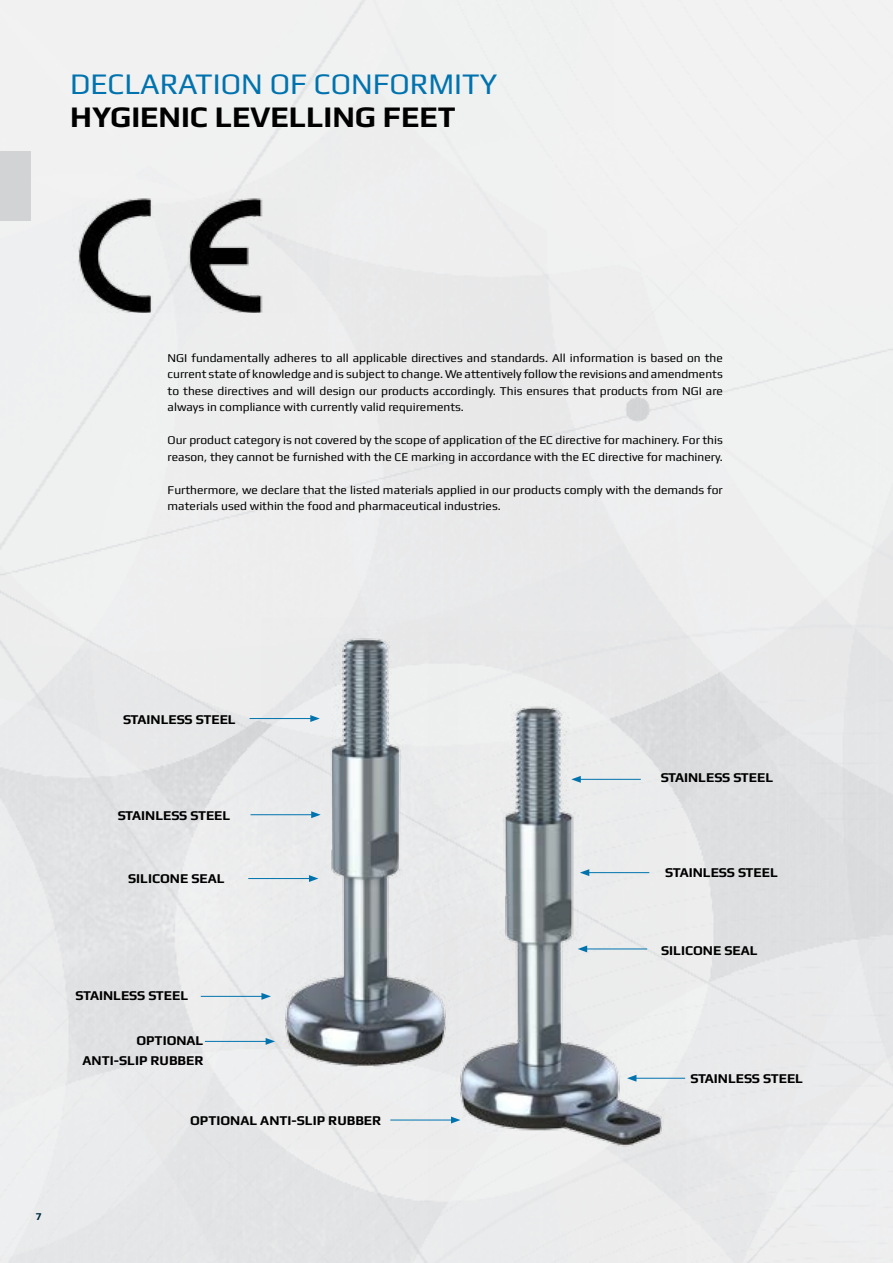
<style>
.page{position:relative;width:893px;height:1263px;background:#fff}
.page>*{position:absolute;margin:0;border:0;box-sizing:border-box;transform-origin:0 0}
.t1{font:30px "Play";color:#0073ae}
.t2{font:700 30px "Play";color:#000}
.t3{font:700 13.5px/19.5px "Play";color:#000;text-align:right}
.t4{font:12px/16.5px "Play";color:#000}
.t5{font:700 10.5px "Play";color:#002b3f}
</style>
<div class="page">
<img style="left:0;top:0;width:893px;height:1263px">
<div style="left:0;top:151px;width:31px;height:70px;background:#d1d3d4"></div>
<img style="left:262px;top:618px;width:195px;height:530px">
<img style="left:428px;top:631px;width:257px;height:632px">
<hr style="left:634px;top:1078px;width:51px;height:1px;background:#0073ae">
<svg style="left:627px;top:1075px;width:9px;height:7px"></svg>
<hr style="left:587px;top:872px;width:62px;height:1px;background:#0073ae">
<svg style="left:580px;top:869px;width:9px;height:7px"></svg>
<hr style="left:585px;top:948px;width:62px;height:1px;background:#0073ae">
<svg style="left:578px;top:945px;width:9px;height:7px"></svg>
<hr style="left:390px;top:1120px;width:63px;height:1px;background:#0073ae">
<svg style="left:451px;top:1116px;width:9px;height:7px"></svg>
<img style="left:72px;top:199px;width:224px;height:113px">
<hr style="left:578px;top:779px;width:63px;height:1px;background:#0073ae">
<svg style="left:571px;top:776px;width:10px;height:7px"></svg>
<hr style="left:250px;top:718px;width:63px;height:1px;background:#0073ae">
<svg style="left:310px;top:715px;width:10px;height:7px"></svg>
<hr style="left:250px;top:814px;width:64px;height:1px;background:#0073ae">
<svg style="left:311px;top:811px;width:10px;height:7px"></svg>
<hr style="left:248px;top:878px;width:63px;height:1px;background:#0073ae">
<svg style="left:309px;top:875px;width:9px;height:7px"></svg>
<hr style="left:205px;top:1041px;width:63px;height:1px;background:#0073ae">
<svg style="left:266px;top:1038px;width:9px;height:7px"></svg>
<hr style="left:201px;top:996px;width:63px;height:1px;background:#0073ae">
<svg style="left:261px;top:993px;width:10px;height:7px"></svg>
<h1 class="t1" style="left:70px;top:66px;width:428px">DECLARATION OF CONFORMITY</h1>
<h1 class="t2" style="left:70px;top:99px;width:387px">HYGIENIC LEVELLING FEET</h1>
<p class="t4" style="left:168px;top:349px;width:557px;text-align:justify">NGI fundamentally adheres to all applicable directives and standards. All information is based on the current state of knowledge and is subject to change. We attentively follow the revisions and amendments to these directives and will design our products accordingly. This ensures that products from NGI are always in compliance with currently valid requirements.</p>
<p class="t4" style="left:168px;top:432px;width:557px">Our product category is not covered by the scope of application of the EC directive for machinery. For this reason, they cannot be furnished with the CE marking in accordance with the EC directive for machinery.</p>
<p class="t4" style="left:168px;top:481px;width:557px">Furthermore, we declare that the listed materials applied in our products comply with the demands for materials used within the food and pharmaceutical industries.</p>
<p class="t3" style="left:123px;top:709px;width:114px">STAINLESS STEEL</p>
<p class="t3" style="left:118px;top:805px;width:114px">STAINLESS STEEL</p>
<p class="t3" style="left:128px;top:868px;width:98px">SILICONE SEAL</p>
<p class="t3" style="left:76px;top:985px;width:114px">STAINLESS STEEL</p>
<p class="t3" style="left:83px;top:1031px;width:122px">OPTIONAL<br>ANTI-SLIP RUBBER</p>
<p class="t3" style="left:190px;top:1110px;width:193px">OPTIONAL ANTI-SLIP RUBBER</p>
<p class="t5" style="left:36px;top:1211px;width:8px">7</p>
<p class="t3" style="left:661px;top:767px;width:114px">STAINLESS STEEL</p>
<p class="t3" style="left:665px;top:862px;width:114px">STAINLESS STEEL</p>
<p class="t3" style="left:661px;top:940px;width:98px">SILICONE SEAL</p>
<p class="t3" style="left:690px;top:1069px;width:114px">STAINLESS STEEL</p>
</div>
